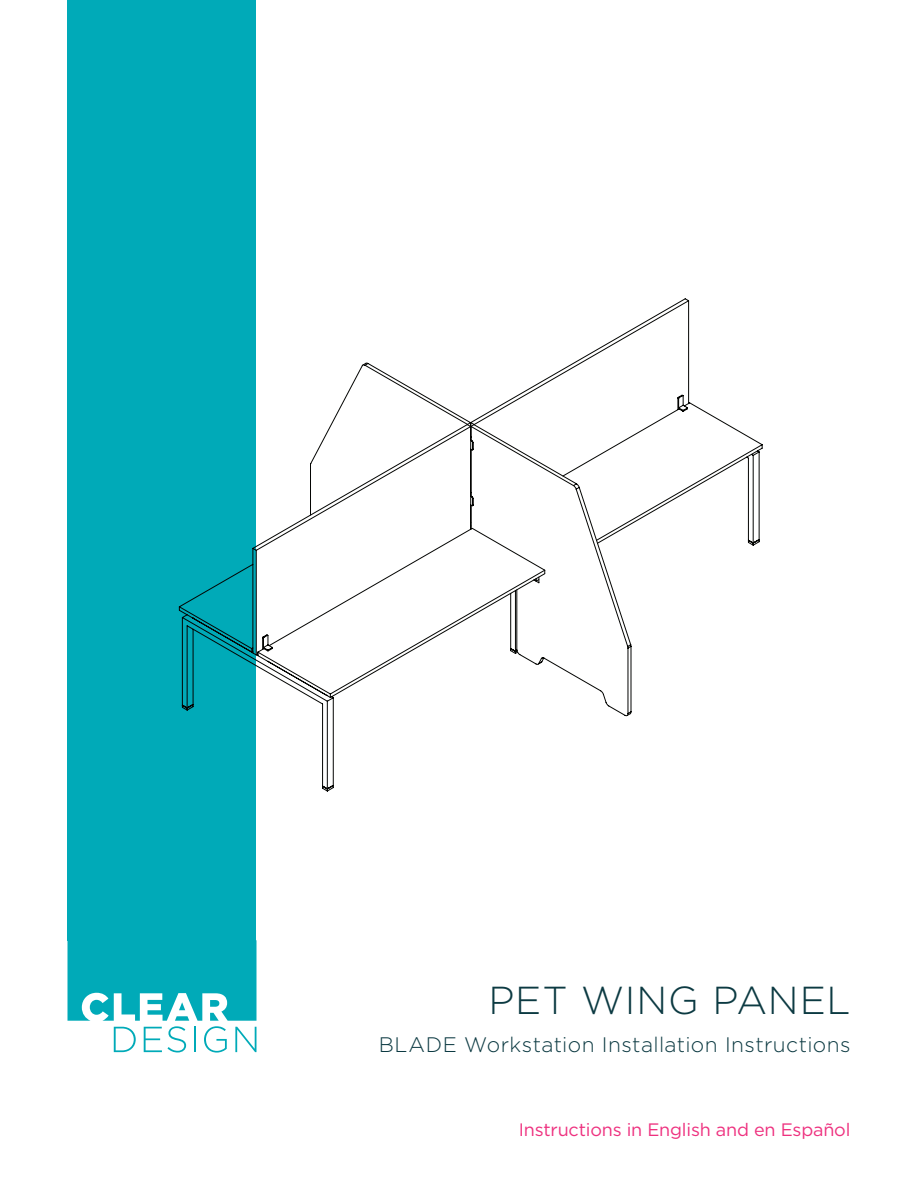
<style>
.page{position:relative;width:918px;height:1188px;background:#fff}
.page>*{position:absolute;margin:0;border:0;box-sizing:border-box;transform-origin:0 0}
.t1{font:300 39px "Gotham";letter-spacing:.02em;color:#0c3a42}
.t2{font:300 21px "Gotham";letter-spacing:.02em;color:#0c3a42}
.t3{font:18px "Gotham";letter-spacing:-.01em;color:#ee317f}
</style>
<div class="page">
<div style="left:68px;top:0;width:188px;height:940px;background:#00aab8"></div>
<svg style="left:68px;top:940px;width:188px;height:113px"></svg>
<svg style="left:178px;top:298px;width:585px;height:494px"></svg>
<svg style="left:192px;top:362px;width:560px;height:354px"></svg>
<svg style="left:471px;top:527px;width:75px;height:47px"></svg>
<h1 class="t1" style="left:488px;top:979px;width:364px">PET WING PANEL</h1>
<p class="t2" style="left:379px;top:1033px;width:473px">BLADE Workstation Installation Instructions</p>
<p class="t3" style="left:519px;top:1119px;width:333px">Instructions in English and en Español</p>
</div>
